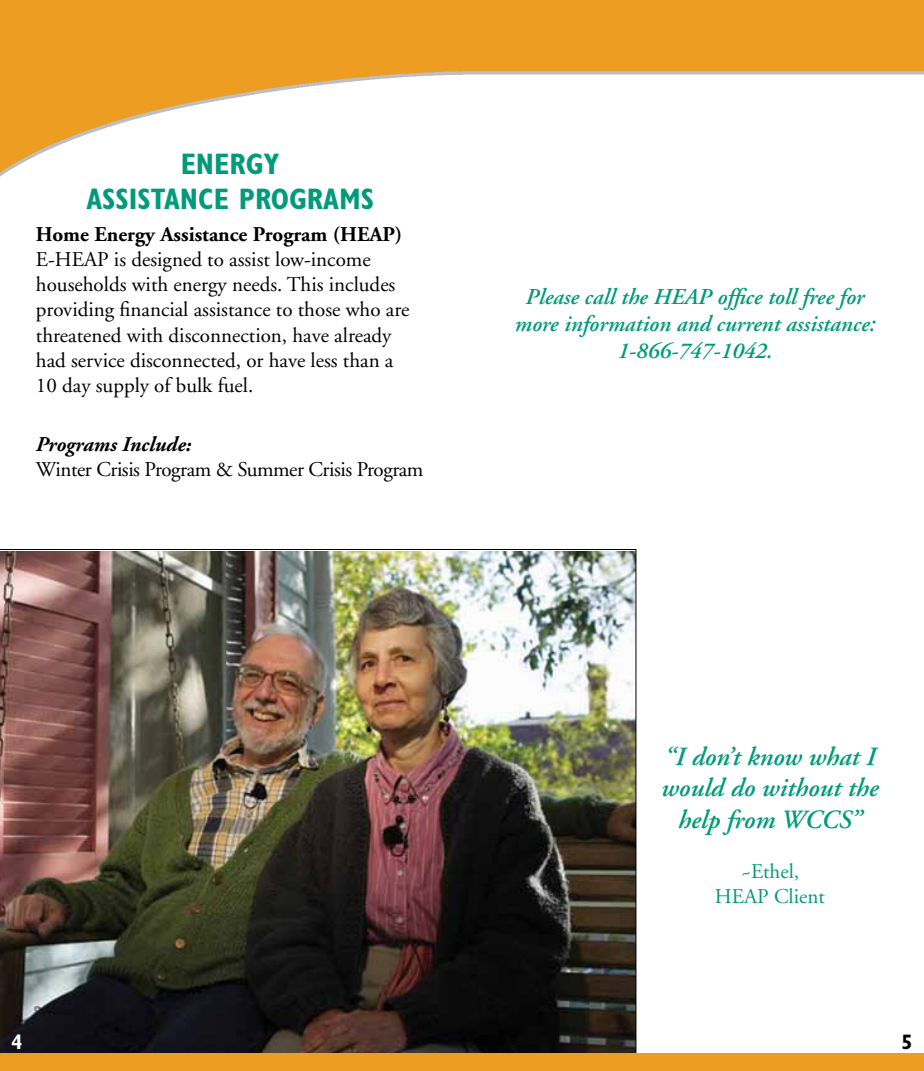
<style>
.page{position:relative;width:924px;height:1071px;background:#fff}
.page>*{position:absolute;margin:0;border:0;box-sizing:border-box;transform-origin:0 0}
.t1{font:700 condensed 29.75px/35.7px "Gill Sans";color:#009b7a;text-align:center}
.t2{font:italic 600 26.25px/31.5px "Adobe Garamond";color:#009b7a;text-align:center}
.t3{font:italic 600 22.75px/27.3px "Adobe Garamond";color:#009b7a;text-align:center}
.t4{font:21px/25.2px "Adobe Garamond";color:#000}
.t5{font:21px "Adobe Garamond";letter-spacing:-.02em;color:#000}
.t6{font:700 21px "Adobe Garamond";color:#000}
.t7{font:21px/25.2px "Adobe Garamond";color:#009b7a;text-align:center}
.t8{font:italic 700 21px "Adobe Garamond";color:#000}
.t9{font:700 condensed 21px "Gill Sans";color:#fff}
.t10{font:700 condensed 21px "Gill Sans";color:#000}
</style>
<div class="page">
<img style="left:0;top:549px;width:636px;height:505px">
<img style="left:0;top:0;width:924px;height:177px">
<div style="left:0;top:1054px;width:924px;height:17px;background:#ed9d21"></div>
<h1 class="t1" style="left:86px;top:146px;width:289px">ENERGY<br>ASSISTANCE PROGRAMS</h1>
<p class="t6" style="left:36px;top:223px;width:368px">Home Energy Assistance Program (HEAP)</p>
<p class="t4" style="left:36px;top:247px;width:375px">E-HEAP is designed to assist low-income households with energy needs. This includes providing financial assistance to those who are threatened with disconnection, have already had service disconnected, or have less than a 10 day supply of bulk fuel.</p>
<p class="t8" style="left:36px;top:433px;width:157px">Programs Include:</p>
<p class="t5" style="left:36px;top:458px;width:389px">Winter Crisis Program &amp; Summer Crisis Program</p>
<p class="t3" style="left:515px;top:284px;width:362px">Please call the HEAP office toll free for more information and current assistance:<br>1-866-747-1042.</p>
<p class="t2" style="left:661px;top:741px;width:219px">“I don’t know what I would do without the help from WCCS”</p>
<p class="t7" style="left:715px;top:859px;width:112px">~Ethel,<br>HEAP Client</p>
<p class="t9" style="left:12px;top:1029px;width:12px">4</p>
<p class="t10" style="left:901px;top:1029px;width:12px">5</p>
</div>
